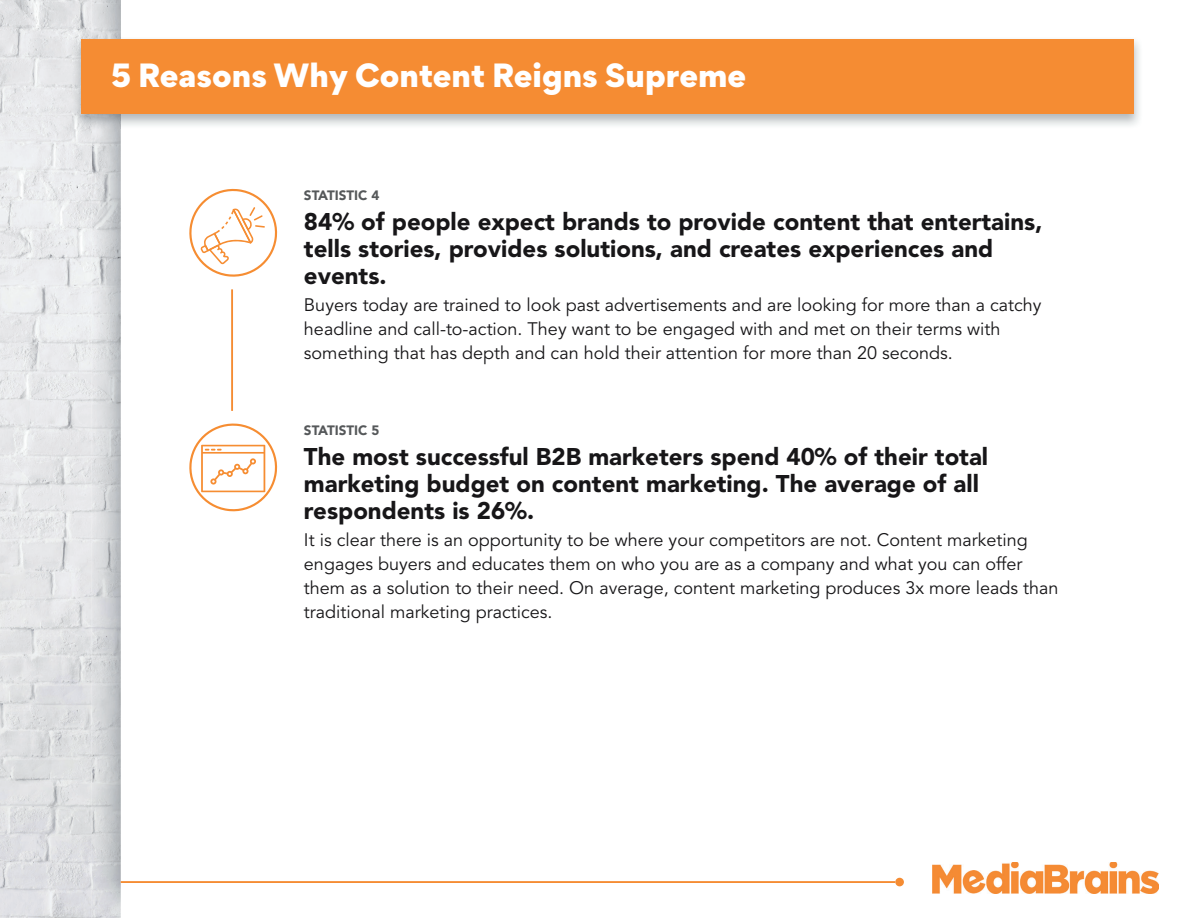
<style>
.page{position:relative;width:1188px;height:918px;background:#fff}
.page>*{position:absolute;margin:0;border:0;box-sizing:border-box;transform-origin:0 0}
.t1{font:900 30px "Gordita";color:#fff}
.t2{font:900 24px/27px "Avenir LT Std";color:#171618}
.t3{font:18px/24px "Avenir LT Std";color:#171618}
.t4{font:900 13.5px "Avenir LT Std";color:#55585a}
</style>
<div class="page">
<img style="left:0;top:0;width:121px;height:918px">
<img style="left:92px;top:128px;width:29px;height:790px">
<img style="left:933px;top:862px;width:226px;height:31px">
<hr style="left:121px;top:881px;width:774px;height:2px;background:#f58c33">
<div style="left:895px;top:878px;width:9px;height:8px;background:#f58c33;border-radius:50%"></div>
<img style="left:73px;top:37px;width:1067px;height:91px">
<div style="left:81px;top:39px;width:1053px;height:74px;background:#f58c33"></div>
<hr style="left:231px;top:289px;width:2px;height:122px;background:#f58c33">
<svg style="left:189px;top:188px;width:89px;height:89px"></svg>
<svg style="left:189px;top:423px;width:89px;height:89px"></svg>
<h1 class="t1" style="left:111px;top:51px;width:637px">5 Reasons Why Content Reigns Supreme</h1>
<p class="t4" style="left:304px;top:187px;width:77px">STATISTIC 4</p>
<h2 class="t2" style="left:304px;top:208px;width:740px">84% of people expect brands to provide content that entertains, tells stories, provides solutions, and creates experiences and events.</h2>
<p class="t3" style="left:304px;top:294px;width:739px">Buyers today are trained to look past advertisements and are looking for more than a catchy headline and call-to-action. They want to be engaged with and met on their terms with something that has depth and can hold their attention for more than 20 seconds.</p>
<p class="t4" style="left:304px;top:422px;width:77px">STATISTIC 5</p>
<h2 class="t2" style="left:304px;top:443px;width:686px">The most successful B2B marketers spend 40% of their total marketing budget on content marketing. The average of all respondents is 26%.</h2>
<p class="t3" style="left:304px;top:528px;width:756px">It is clear there is an opportunity to be where your competitors are not. Content marketing engages buyers and educates them on who you are as a company and what you can offer them as a solution to their need. On average, content marketing produces 3x more leads than traditional marketing practices.</p>
</div>
